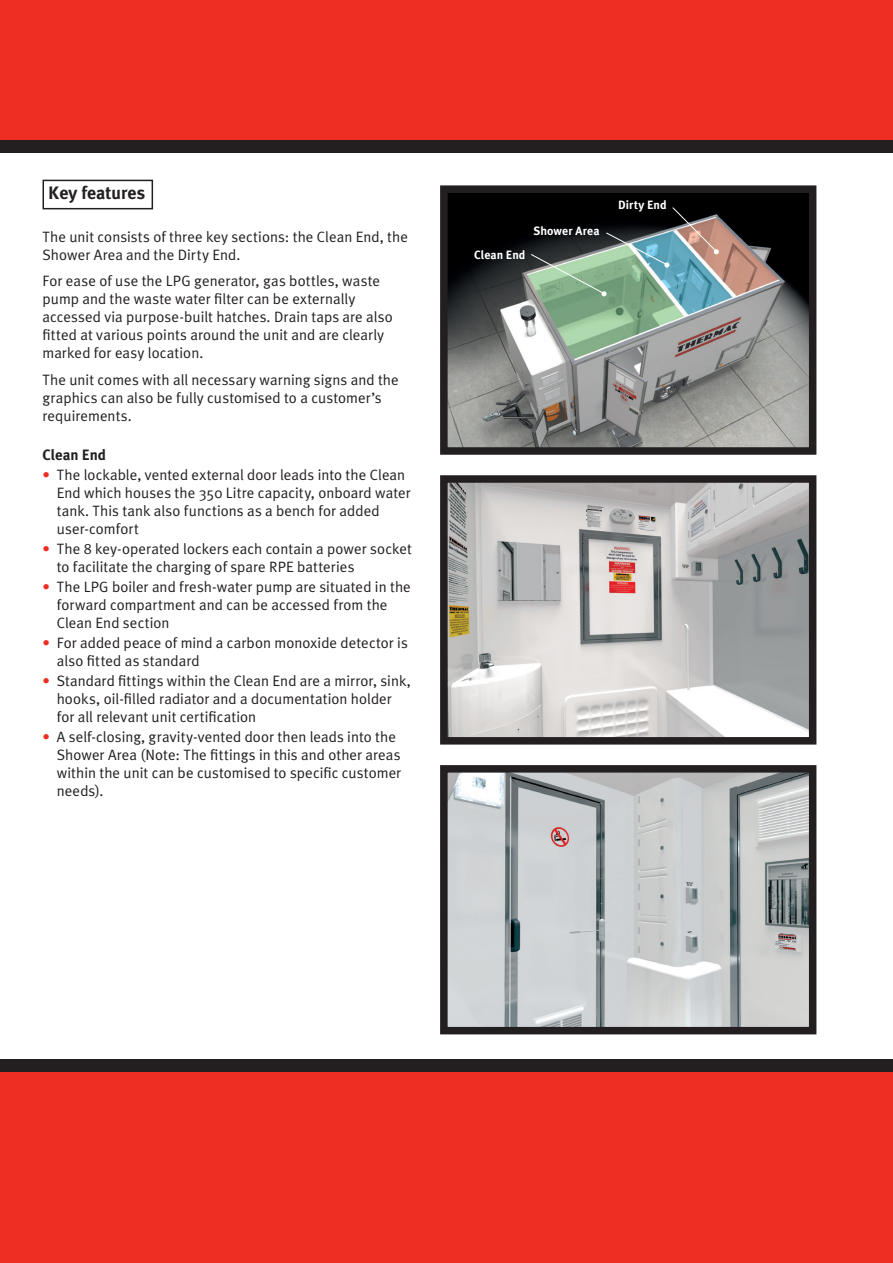
<style>
.page{position:relative;width:893px;height:1263px;background:#fff}
.page>*{position:absolute;margin:0;border:0;box-sizing:border-box;transform-origin:0 0}
.t1{font:18px "Meta Plus Bold Roman";color:#231f20}
.t2{font:15px/18px "Meta Plus Normal";letter-spacing:.005em;color:#231f20}
.t3{font:15px "Meta Plus Bold Roman";letter-spacing:-.005em;color:#231f20}
.t4{font:12px "Meta Plus Bold Roman";letter-spacing:.005em;color:#fff}
.s1{color:#ee2e22}
</style>
<div class="page">
<div style="left:0;top:1071px;width:893px;height:192px;background:#ee2e22"></div>
<div style="left:0;top:1059px;width:893px;height:12px;background:#231f20"></div>
<div style="left:0;top:0;width:893px;height:140px;background:#ee2e22"></div>
<div style="left:0;top:140px;width:893px;height:13px;background:#231f20"></div>
<div style="left:43px;top:180px;width:110px;height:29px;border:2px solid #231f20"></div>
<img style="left:449px;top:194px;width:358px;height:252px">
<div style="left:440px;top:185px;width:376px;height:270px;border:8px solid #231f20"></div>
<img style="left:449px;top:484px;width:358px;height:251px">
<div style="left:440px;top:475px;width:376px;height:269px;border:8px solid #231f20"></div>
<svg style="left:530px;top:206px;width:189px;height:90px;background:#5b7069"></svg>
<img style="left:449px;top:774px;width:358px;height:251px">
<div style="left:440px;top:765px;width:376px;height:269px;border:8px solid #231f20"></div>
<p class="t1" style="left:48px;top:183px;width:98px">Key features</p>
<p class="t2" style="left:43px;top:227px;width:367px">The unit consists of three key sections: the Clean End, the<br>Shower Area and the Dirty End.</p>
<p class="t2" style="left:43px;top:272px;width:352px">For ease of use the LPG generator, gas bottles, waste pump and the waste water filter can be externally accessed via purpose-built hatches. Drain taps are also fitted at various points around the unit and are clearly marked for easy location.</p>
<p class="t2" style="left:43px;top:370px;width:358px">The unit comes with all necessary warning signs and the graphics can also be fully customised to a customer’s requirements.</p>
<p class="t3" style="left:43px;top:446px;width:65px">Clean End</p>
<p class="t2" style="left:57px;top:465px;width:356px;text-indent:-14px"><span class="s1">•</span> The lockable, vented external door leads into the Clean End which houses the 350 Litre capacity, onboard water tank. This tank also functions as a bench for added user-comfort</p>
<p class="t2" style="left:57px;top:539px;width:357px;text-indent:-14px"><span class="s1">•</span> The 8 key-operated lockers each contain a power socket to facilitate the charging of spare RPE batteries</p>
<p class="t2" style="left:57px;top:578px;width:356px;text-indent:-14px"><span class="s1">•</span> The LPG boiler and fresh-water pump are situated in the forward compartment and can be accessed from the<br>Clean End section</p>
<p class="t2" style="left:57px;top:634px;width:353px;text-indent:-14px"><span class="s1">•</span> For added peace of mind a carbon monoxide detector is also fitted as standard</p>
<p class="t2" style="left:57px;top:672px;width:356px;text-indent:-14px"><span class="s1">•</span> Standard fittings within the Clean End are a mirror, sink, hooks, oil-filled radiator and a documentation holder for all relevant unit certification</p>
<p class="t2" style="left:57px;top:728px;width:346px;text-indent:-14px"><span class="s1">•</span> A self-closing, gravity-vented door then leads into the Shower Area (Note: The fittings in this and other areas within the unit can be customised to specific customer needs).</p>
<p class="t4" style="left:474px;top:247px;width:53px">Clean End</p>
<p class="t4" style="left:533px;top:223px;width:68px">Shower Area</p>
<p class="t4" style="left:618px;top:198px;width:50px">Dirty End</p>
</div>
